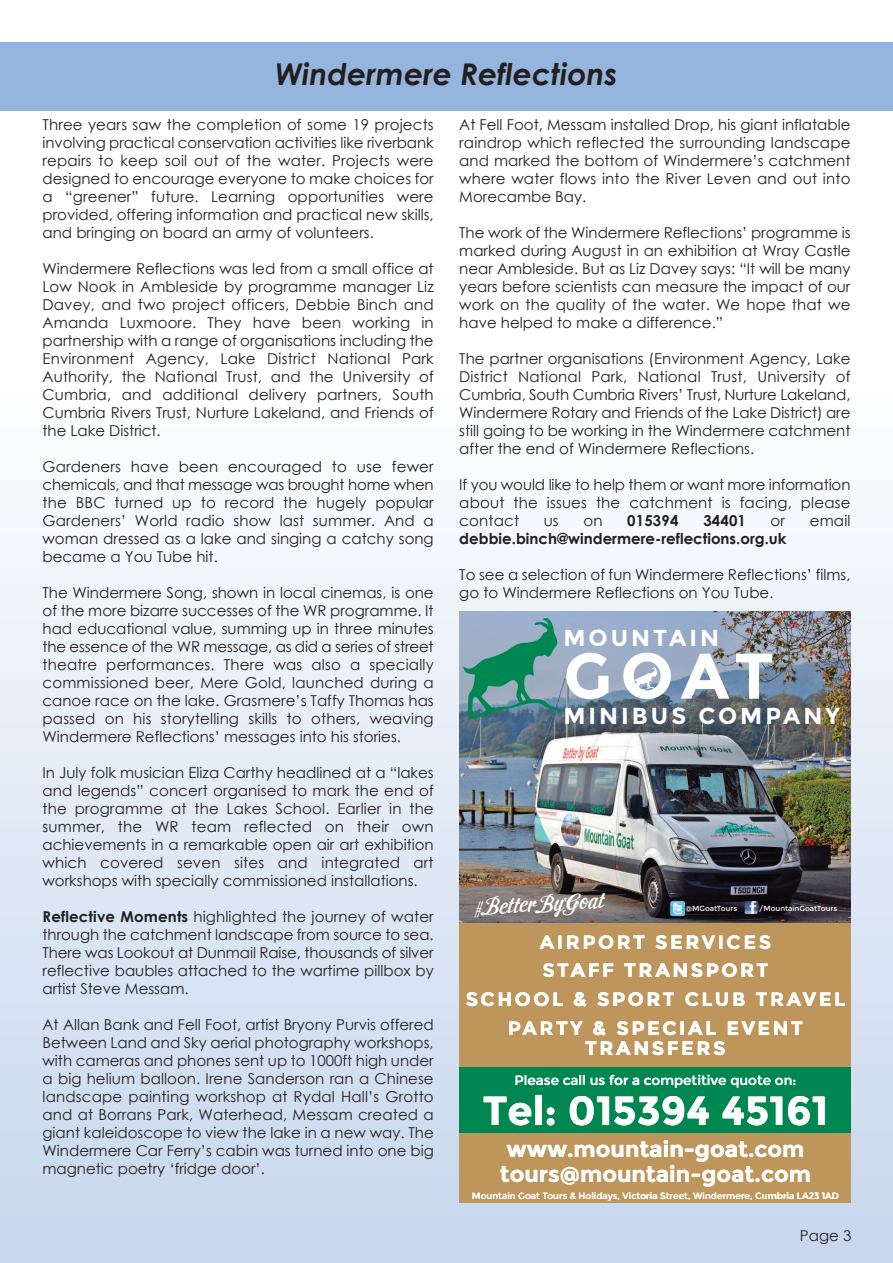
<style>
.page{position:relative;width:893px;height:1263px;background:#fff}
.page>*{position:absolute;margin:0;border:0;box-sizing:border-box;transform-origin:0 0}
.t1{font:700 64.35px "Montserrat";color:#fff}
.t2{font:700 40.5px "Montserrat";color:#fff}
.t3{font:italic 700 30px "Century Gothic";color:#231f20}
.t4{font:24.6px "Cider Script";color:#fff}
.t5{font:700 23.1px "Montserrat";letter-spacing:.13em;color:#fff}
.t6{font:700 22.5px "Montserrat";color:#fff}
.t7{font:700 19.35px/28.5px "Montserrat";letter-spacing:.13em;color:#fff;text-align:center}
.t8{font:15px/18px "Century Gothic";color:#231f20;text-align:justify}
.t9{font:700 15px "Century Gothic";color:#231f20}
.t10{font:13.5px "Montserrat";color:#fff}
.t11{font:9px "Montserrat";color:#fff}
.t12{font:7.35px "Montserrat";color:#fff}
.s1{font-weight:700}
</style>
<div class="page">
<div style="left:0;top:392px;width:893px;height:871px;background:linear-gradient(to bottom,#fdfefe,#c6d6ec)"></div>
<div style="left:0;top:43px;width:893px;height:68px;background:#95b5de"></div>
<img style="left:459px;top:612px;width:391px;height:311px">
<div style="left:459px;top:923px;width:391px;height:144px;background:#be955b"></div>
<div style="left:459px;top:1067px;width:391px;height:72px;background:#008751"></div>
<div style="left:459px;top:1134px;width:391px;height:68px;background:#be955b"></div>
<img style="left:463px;top:618px;width:100px;height:101px">
<img style="left:635px;top:668px;width:24px;height:24px">
<svg style="left:745px;top:901px;width:13px;height:13px"></svg>
<svg style="left:864px;top:1217px;width:7px;height:6px"></svg>
<img style="left:670px;top:901px;width:15px;height:15px">
<h3 class="t3" style="left:275px;top:55px;width:344px">Windermere Reflections</h3>
<p class="t8" style="left:43px;top:115px;width:393px">Three years saw the completion of some 19 projects involving practical conservation activities like riverbank repairs to keep soil out of the water. Projects were designed to encourage everyone to make choices for a “greener” future. Learning opportunities were provided, offering information and practical new skills, and bringing on board an army of volunteers.</p>
<p class="t8" style="left:43px;top:259px;width:393px">Windermere Reflections was led from a small office at Low Nook in Ambleside by programme manager Liz Davey, and two project officers, Debbie Binch and Amanda Luxmoore. They have been working in partnership with a range of organisations including the Environment Agency, Lake District National Park Authority, the National Trust, and the University of Cumbria, and additional delivery partners, South Cumbria Rivers Trust, Nurture Lakeland, and Friends of the Lake District.</p>
<p class="t8" style="left:43px;top:457px;width:393px">Gardeners have been encouraged to use fewer chemicals, and that message was brought home when the BBC turned up to record the hugely popular Gardeners’ World radio show last summer. And a woman dressed as a lake and singing a catchy song became a You Tube hit.</p>
<p class="t8" style="left:43px;top:583px;width:393px">The Windermere Song, shown in local cinemas, is one of the more bizarre successes of the WR programme. It had educational value, summing up in three minutes the essence of the WR message, as did a series of street theatre performances. There was also a specially commissioned beer, Mere Gold, launched during a canoe race on the lake. Grasmere’s Taffy Thomas has passed on his storytelling skills to others, weaving Windermere Reflections’ messages into his stories.</p>
<p class="t8" style="left:43px;top:763px;width:393px">In July folk musician Eliza Carthy headlined at a “lakes and legends” concert organised to mark the end of the programme at the Lakes School. Earlier in the summer, the WR team reflected on their own achievements in a remarkable open air art exhibition which covered seven sites and integrated art workshops with specially commissioned installations.</p>
<p class="t8" style="left:42px;top:907px;width:393px"><span class="s1">Reflective Moments</span> highlighted the journey of water through the catchment landscape from source to sea.<br>There was Lookout at Dunmail Raise, thousands of silver reflective baubles attached to the wartime pillbox by artist Steve Messam.</p>
<p class="t8" style="left:43px;top:1015px;width:393px">At Allan Bank and Fell Foot, artist Bryony Purvis offered Between Land and Sky aerial photography workshops, with cameras and phones sent up to 1000ft high under a big helium balloon. Irene Sanderson ran a Chinese landscape painting workshop at Rydal Hall’s Grotto and at Borrans Park, Waterhead, Messam created a giant kaleidoscope to view the lake in a new way. The Windermere Car Ferry’s cabin was turned into one big magnetic poetry ‘fridge door’.</p>
<p class="t8" style="left:459px;top:115px;width:393px">At Fell Foot, Messam installed Drop, his giant inflatable raindrop which reflected the surrounding landscape and marked the bottom of Windermere’s catchment where water flows into the River Leven and out into Morecambe Bay.</p>
<p class="t8" style="left:459px;top:223px;width:393px">The work of the Windermere Reflections’ programme is marked during August in an exhibition at Wray Castle near Ambleside. But as Liz Davey says: “It will be many years before scientists can measure the impact of our work on the quality of the water. We hope that we have helped to make a difference.”</p>
<p class="t8" style="left:459px;top:349px;width:393px">The partner organisations (Environment Agency, Lake District National Park, National Trust, University of Cumbria, South Cumbria Rivers’ Trust, Nurture Lakeland, Windermere Rotary and Friends of the Lake District) are still going to be working in the Windermere catchment after the end of Windermere Reflections.</p>
<p class="t8" style="left:459px;top:475px;width:393px">If you would like to help them or want more information about the issues the catchment is facing, please contact</p>
<p class="t8" style="left:544px;top:511px;width:17px">us</p>
<p class="t8" style="left:583px;top:511px;width:21px">on</p>
<p class="t9" style="left:627px;top:511px;width:53px">015394</p>
<p class="t9" style="left:703px;top:511px;width:44px">34401</p>
<p class="t8" style="left:771px;top:511px;width:16px">or</p>
<p class="t8" style="left:810px;top:511px;width:42px">email</p>
<p class="t9" style="left:459px;top:529px;width:329px">debbie.binch@windermere-reflections.org.uk</p>
<p class="t8" style="left:459px;top:565px;width:393px">To see a selection of fun Windermere Reflections’ films, go to Windermere Reflections on You Tube.</p>
<h3 class="t5" style="left:563px;top:624px;width:157px">MOUNTAIN</h3>
<h1 class="t1" style="left:563px;top:636px;width:212px">GOAT</h1>
<h3 class="t5" style="left:563px;top:702px;width:278px">MINIBUS COMPANY</h3>
<h3 class="t4" style="left:474px;top:892px;width:130px;rotate:-3deg">#BetterByGoat</h3>
<p class="t12" style="left:685px;top:904px;width:53px">@MGoatTours</p>
<p class="t12" style="left:759px;top:904px;width:80px">/MountainGoatTours</p>
<p class="t7" style="left:540px;top:928px;width:233px">AIRPORT SERVICES</p>
<p class="t7" style="left:542px;top:956px;width:227px">STAFF TRANSPORT</p>
<p class="t7" style="left:466px;top:985px;width:381px">SCHOOL &amp; SPORT CLUB TRAVEL<br>PARTY &amp; SPECIAL EVENT</p>
<p class="t7" style="left:585px;top:1033px;width:142px">TRANSFERS</p>
<p class="t10" style="left:514px;top:1071px;width:284px">Please call us for a competitive quote on:</p>
<h2 class="t2" style="left:483px;top:1085px;width:347px">Tel: 015394 45161</h2>
<h3 class="t6" style="left:506px;top:1135px;width:300px">www.mountain-goat.com</h3>
<h3 class="t6" style="left:500px;top:1160px;width:313px">tours@mountain-goat.com</h3>
<p class="t11" style="left:472px;top:1190px;width:369px">Mountain Goat Tours &amp; Holidays, Victoria Street, Windermere, Cumbria LA23 1AD</p>
<p class="t8" style="left:800px;top:1226px;width:53px">Page 3</p>
</div>
